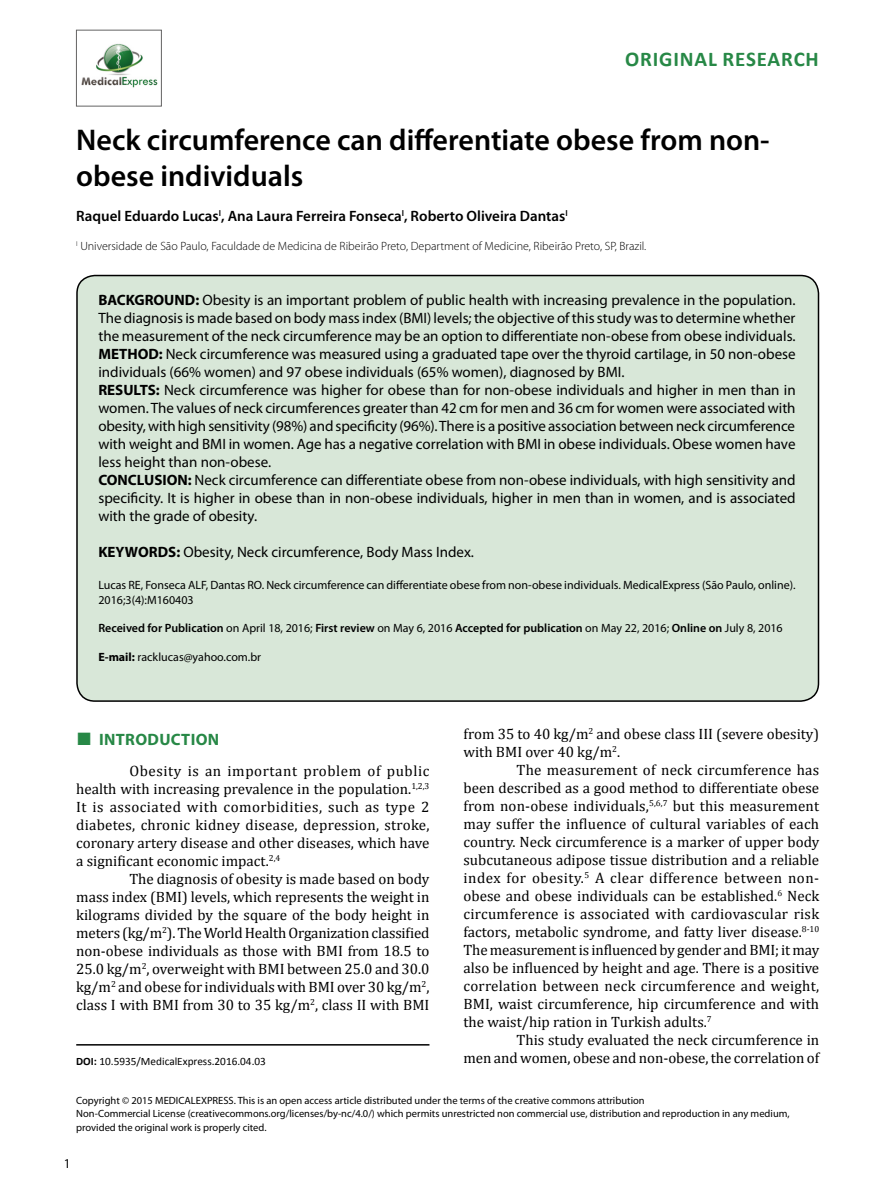
<style>
.page{position:relative;width:893px;height:1191px;background:#fff}
.page>*{position:absolute;margin:0;border:0;box-sizing:border-box;transform-origin:0 0}
.t1{font:600 30px/36px "Myriad Pro";color:#000}
.t2{font:700 21px "Calibri";letter-spacing:.04em;color:#278846}
.t3{font:700 16.5px "Myriad Pro";letter-spacing:.02em;color:#278846}
.t4{font:15px/18px "Cambria";color:#000;text-align:justify}
.t5{font:15px/18px "Myriad Pro";color:#000}
.t6{font:600 15px "Myriad Pro";color:#000}
.t7{font:13.5px "Myriad Pro";color:#000}
.t8{font:12px/14.4px "Myriad Pro";color:#000}
.t9{font:600 12px "Myriad Pro";color:#000}
.t10{font:300 12px "Myriad Pro";color:#000}
.t11{font:11.25px "Calibri";color:#000}
.t12{font:10.5px/13.2px "Myriad Pro";color:#000}
.s1{font-weight:700}
.s2{font-weight:400}
.s3{font-family:"Times New Roman";font-size:26.7px}
</style>
<div class="page">
<hr style="left:76px;top:1044px;width:353px;height:1px;background:#000">
<img style="left:81px;top:43px;width:77px;height:45px">
<div style="left:76px;top:30px;width:86px;height:76px;border:1px solid #646363"></div>
<div style="left:77px;top:275px;width:741px;height:426px;background:#d8e7d8;border-radius:18px"></div>
<div style="left:76px;top:275px;width:743px;height:427px;border:2px solid #000;border-radius:18px"></div>
<h2 class="t2" style="left:625px;top:46px;width:195px">ORIGINAL RESEARCH</h2>
<h1 class="t1" style="left:76px;top:121px;width:695px">Neck circumference can differentiate obese from non&shy;obese individuals</h1>
<p class="t6" style="left:76px;top:206px;width:493px">Raquel Eduardo Lucas<sup>I</sup>, Ana Laura Ferreira Fonseca<sup>I</sup>, Roberto Oliveira Dantas<sup>I</sup></p>
<p class="t10" style="left:76px;top:238px;width:572px"><sup>I</sup> Universidade de São Paulo, Faculdade de Medicina de Ribeirão Preto, Department of Medicine, Ribeirão Preto, SP, Brazil.</p>
<p class="t5" style="left:98px;top:290px;width:699px"><span class="s1">BACKGROUND:</span> Obesity is an important problem of public health with increasing prevalence in the population.<br>The diagnosis is made based on body mass index (BMI) levels; the objective of this study was to determine whether the measurement of the neck circumference may be an option to differentiate non-obese from obese individuals.<br><span class="s1">METHOD:</span> Neck circumference was measured using a graduated tape over the thyroid cartilage, in 50 non-obese individuals (66% women) and 97 obese individuals (65% women), diagnosed by BMI.<br><span class="s1">RESULTS:</span> Neck circumference was higher for obese than for non-obese individuals and higher in men than in women. The values of neck circumferences greater than 42 cm for men and 36 cm for women were associated with obesity, with high sensitivity (98%) and specificity (96%). There is a positive association between neck circumference with weight and BMI in women. Age has a negative correlation with BMI in obese individuals. Obese women have less height than non-obese.<br><span class="s1">CONCLUSION:</span> Neck circumference can differentiate obese from non-obese individuals, with high sensitivity and specificity. It is higher in obese than in non-obese individuals, higher in men than in women, and is associated with the grade of obesity.</p>
<p class="t5" style="left:98px;top:542px;width:377px"><span class="s1">KEYWORDS:</span> Obesity, Neck circumference, Body Mass Index.</p>
<p class="t8" style="left:98px;top:578px;width:699px">Lucas RE, Fonseca ALF, Dantas RO. Neck circumference can differentiate obese from non-obese individuals. MedicalExpress (São Paulo, online).<br>2016;3(4):M160403</p>
<p class="t9" style="left:98px;top:621px;width:686px">Received for Publication <span class="s2">on April 18, 2016;</span> First review <span class="s2">on May 6, 2016</span> Accepted for publication <span class="s2">on May 22, 2016;</span> Online on <span class="s2">July 8, 2016</span></p>
<p class="t8" style="left:98px;top:650px;width:164px"><span class="s1">E-mail:</span> racklucas@yahoo.com.br</p>
<p class="t3" style="left:76px;top:729px;width:145px"><span class="s3">■</span> INTRODUCTION</p>
<p class="t4" style="left:76px;top:762px;width:355px;text-indent:53px">Obesity is an important problem of public health with increasing prevalence in the population.<sup>1,2,3<br></sup>It is associated with comorbidities, such as type 2 diabetes, chronic kidney disease, depression, stroke, coronary artery disease and other diseases, which have a significant economic impact.<sup>2,4</sup></p>
<p class="t4" style="left:76px;top:870px;width:355px;text-indent:53px">The diagnosis of obesity is made based on body mass index (BMI) levels, which represents the weight in kilograms divided by the square of the body height in meters (kg/m<sup>2</sup>). The World Health Organization classified non-obese individuals as those with BMI from 18.5 to 25.0 kg/m<sup>2</sup>, overweight with BMI between 25.0 and 30.0 kg/m<sup>2</sup> and obese for individuals with BMI over 30 kg/m<sup>2</sup>, class I with BMI from 30 to 35 kg/m<sup>2</sup>, class II with BMI</p>
<p class="t11" style="left:76px;top:1054px;width:191px"><span class="s1">DOI:</span> 10.5935/MedicalExpress.2016.04.03</p>
<p class="t4" style="left:463px;top:725px;width:357px">from 35 to 40 kg/m<sup>2</sup> and obese class III (severe obesity) with BMI over 40 kg/m<sup>2</sup>.</p>
<p class="t4" style="left:463px;top:761px;width:357px;text-indent:53px">The measurement of neck circumference has been described as a good method to differentiate obese from non-obese individuals,<sup>5,6,7</sup> but this measurement may suffer the influence of cultural variables of each country. Neck circumference is a marker of upper body subcutaneous adipose tissue distribution and a reliable index for obesity.<sup>5</sup> A clear difference between non&shy;obese and obese individuals can be established.<sup>6</sup> Neck circumference is associated with cardiovascular risk factors, metabolic syndrome, and fatty liver disease.<sup>8-10<br></sup>The measurement is influenced by gender and BMI; it may also be influenced by height and age. There is a positive correlation between neck circumference and weight, BMI, waist circumference, hip circumference and with the waist/hip ration in Turkish adults.<sup>7</sup></p>
<p class="t4" style="left:464px;top:1031px;width:357px;text-align:right">This study evaluated the neck circumference in<br>men and women, obese and non-obese, the correlation of</p>
<p class="t12" style="left:76px;top:1094px;width:715px">Copyright © 2015 MEDICALEXPRESS. This is an open access article distributed under the terms of the creative commons attribution<br>Non-Commercial License (creativecommons.org/licenses/by-nc/4.0/) which permits unrestricted non commercial use, distribution and reproduction in any medium, provided the original work is properly cited.</p>
<p class="t7" style="left:64px;top:1155px;width:8px">1</p>
</div>
